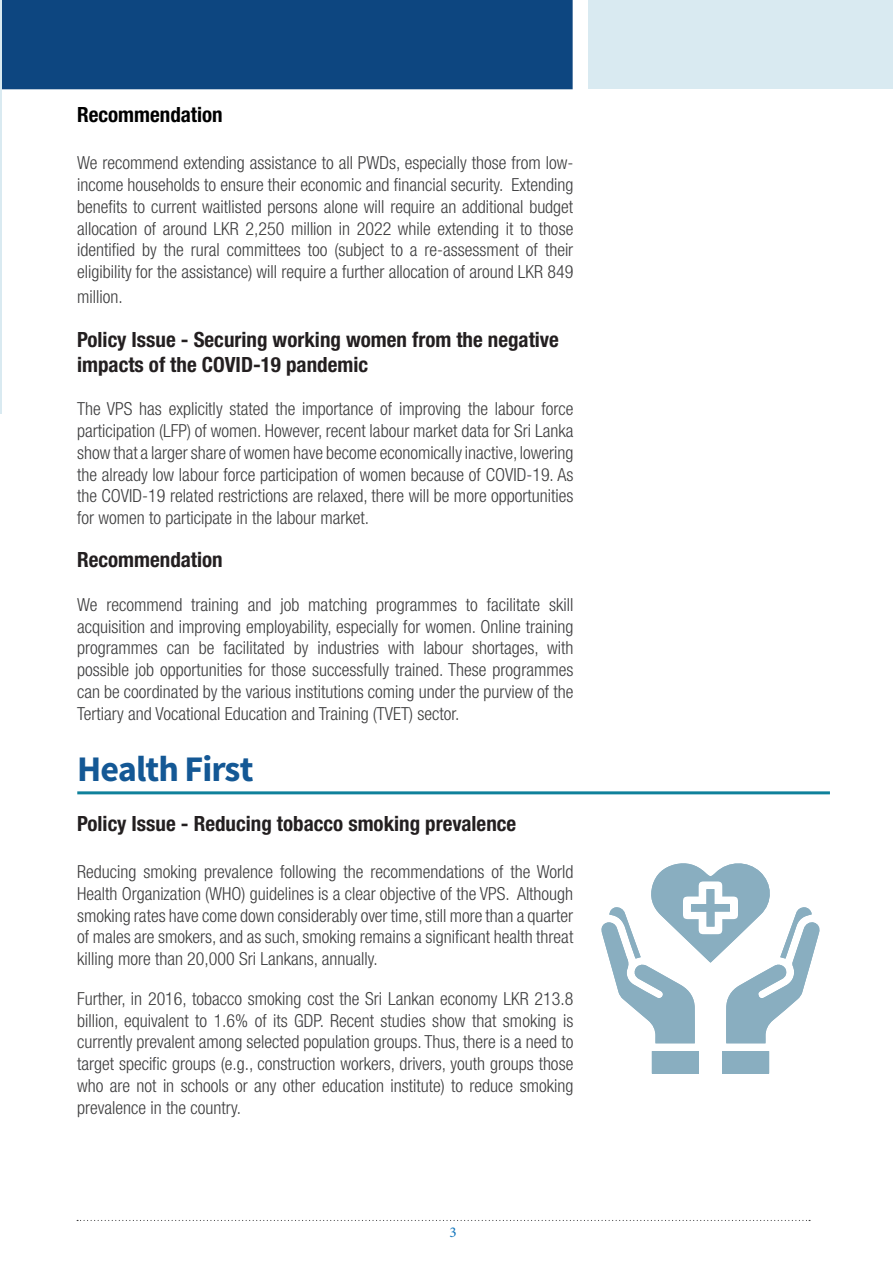
<style>
.page{position:relative;width:893px;height:1263px;background:#fff}
.page>*{position:absolute;margin:0;border:0;box-sizing:border-box;transform-origin:0 0}
.t1{font:700 36px "Source Sans Pro";letter-spacing:-.025em;color:#145895}
.t2{font:700 condensed 21px/25.2px "Helvetica Neue LT Pro";color:#231f20}
.t3{font:700 condensed 21px "Helvetica Neue LT Pro";color:#000}
.t4{font:300 condensed 18px/21.8px "Helvetica Neue LT Pro";color:#3e3e3f;text-align:justify}
.t5{font:15px "Minion Pro";color:#1074bc}
</style>
<div class="page">
<svg style="left:77px;top:1220px;width:733px;height:1px"></svg>
<div style="left:1px;top:0;width:572px;height:89px;background:#0d4680"></div>
<div style="left:588px;top:0;width:305px;height:89px;background:#d9eaf1"></div>
<hr style="left:0;top:0;width:1px;height:414px;background:#d9eaf1">
<hr style="left:77px;top:791px;width:753px;height:3px;background:#0f819b">
<div style="left:652px;top:1051px;width:46px;height:22px;background:#89aec0"></div>
<div style="left:722px;top:1051px;width:47px;height:22px;background:#89aec0"></div>
<svg style="left:601px;top:863px;width:219px;height:180px"></svg>
<p class="t3" style="left:77px;top:102px;width:147px">Recommendation</p>
<p class="t4" style="left:77px;top:152px;width:498px">We recommend extending assistance to all PWDs, especially those from low&shy;income households to ensure their economic and financial security. Extending benefits to current waitlisted persons alone will require an additional budget allocation of around LKR 2,250 million in 2022 while extending it to those identified by the rural committees too (subject to a re-assessment of their eligibility for the assistance) will require a further allocation of around LKR 849</p>
<p class="t4" style="left:77px;top:286px;width:47px">million.</p>
<p class="t2" style="left:77px;top:326px;width:483px">Policy Issue - Securing working women from the negative impacts of the COVID-19 pandemic</p>
<p class="t4" style="left:77px;top:398px;width:498px">The VPS has explicitly stated the importance of improving the labour force participation (LFP) of women. However, recent labour market data for Sri Lanka show that a larger share of women have become economically inactive, lowering the already low labour force participation of women because of COVID-19. As the COVID-19 related restrictions are relaxed, there will be more opportunities for women to participate in the labour market.</p>
<p class="t2" style="left:77px;top:547px;width:147px">Recommendation</p>
<p class="t4" style="left:77px;top:593px;width:498px">We recommend training and job matching programmes to facilitate skill acquisition and improving employability, especially for women. Online training programmes can be facilitated by industries with labour shortages, with possible job opportunities for those successfully trained. These programmes can be coordinated by the various institutions coming under the purview of the Tertiary and Vocational Education and Training (TVET) sector.</p>
<h1 class="t1" style="left:77px;top:746px;width:178px">Health First</h1>
<p class="t2" style="left:77px;top:811px;width:441px">Policy Issue - Reducing tobacco smoking prevalence</p>
<p class="t4" style="left:77px;top:861px;width:498px">Reducing smoking prevalence following the recommendations of the World Health Organization (WHO) guidelines is a clear objective of the VPS. Although smoking rates have come down considerably over time, still more than a quarter of males are smokers, and as such, smoking remains a significant health threat killing more than 20,000 Sri Lankans, annually.</p>
<p class="t4" style="left:77px;top:987px;width:498px">Further, in 2016, tobacco smoking cost the Sri Lankan economy LKR 213.8 billion, equivalent to 1.6% of its GDP. Recent studies show that smoking is currently prevalent among selected population groups. Thus, there is a need to target specific groups (e.g., construction workers, drivers, youth groups those who are not in schools or any other education institute) to reduce smoking prevalence in the country.</p>
<p class="t5" style="left:449px;top:1222px;width:9px">3</p>
</div>
